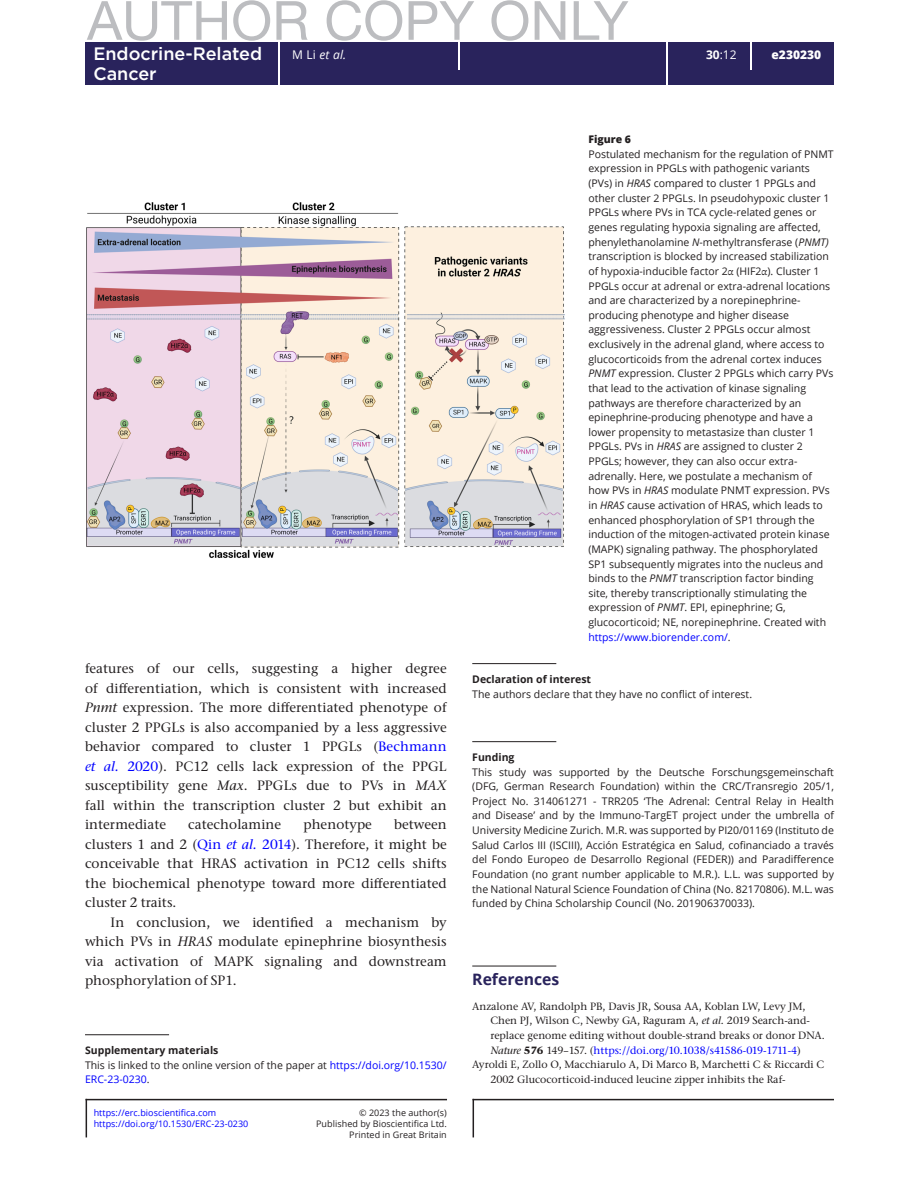
<style>
.page{position:relative;width:919px;height:1187px;background:#fff}
.page>*{position:absolute;margin:0;border:0;box-sizing:border-box;transform-origin:0 0}
.t1{font:54px "Helvetica Neue LT Pro";color:#bcbdc0}
.t2{font:500 18px "Gotham";color:#fff}
.REF-Head{font:700 15.75px "Open Sans";color:#29235c}
.TXI{font:500 13.5px/19.5px "Stone Serif ITC Pro";letter-spacing:.005em;color:#231f20;text-align:justify}
.t3{font:italic 12px "Open Sans";color:#fff}
.t4{font:800 12px "Open Sans";color:#fff}
.t5{font:12px "Open Sans";color:#fff}
.FC{font:10.5px/14.7px "Open Sans";color:#231f20}
.BM_TXT{font:10.5px/14.5px "Open Sans";color:#231f20}
.References_TXT{font:500 10.5px/14.7px "Stone Serif ITC Pro";color:#231f20}
.BM_Head{font:700 10.5px "Open Sans";color:#231f20}
.FC-2{font:800 10.5px "Open Sans";color:#231f20}
.t6{font:9px "Open Sans";letter-spacing:.005em;color:#231f20}
.t7{font:9px "Open Sans";letter-spacing:.005em;color:#00f}
.s1{font-style:normal}
.s2{font-weight:700}
.s3{font-style:italic}
.s4{color:#00f}
.s5{font-style:italic;color:#00f}
.s6{font-family:"STIX Two Text"}
</style>
<div class="page">
<hr style="left:86px;top:1098px;width:361px;height:2px;background:#231f20">
<hr style="left:86px;top:1098px;width:1px;height:39px;background:#231f20">
<hr style="left:472px;top:1098px;width:361px;height:2px;background:#231f20">
<hr style="left:472px;top:1098px;width:2px;height:39px;background:#231f20">
<div style="left:85px;top:42px;width:748px;height:43px;background:#29235c"></div>
<hr style="left:278px;top:42px;width:1px;height:43px;background:#fff">
<hr style="left:666px;top:42px;width:1px;height:43px;background:#fff">
<hr style="left:458px;top:42px;width:2px;height:27px;background:#fff">
<svg style="left:750px;top:42px;width:1px;height:27px"></svg>
<hr style="left:85px;top:1034px;width:84px;height:1px;background:#231f20">
<hr style="left:472px;top:663px;width:84px;height:1px;background:#231f20">
<hr style="left:472px;top:741px;width:84px;height:1px;background:#231f20">
<hr style="left:472px;top:965px;width:84px;height:1px;background:#231f20">
<img style="left:86px;top:202px;width:479px;height:356px">
<h1 class="t1" style="left:87px;top:-13px;width:543px">AUTHOR COPY ONLY</h1>
<h2 class="t2" style="left:93px;top:42px;width:170px">Endocrine-Related</h2>
<p class="t3" style="left:292px;top:47px;width:56px"><span class="s1">M Li</span> et al.</p>
<p class="t5" style="left:706px;top:47px;width:32px"><span class="s2">30</span>:12</p>
<h2 class="t2" style="left:93px;top:61px;width:65px">Cancer</h2>
<p class="t4" style="left:771px;top:46px;width:51px">e230230</p>
<p class="TXI" style="left:85px;top:658px;width:363px">features of our cells, suggesting a higher degree of differentiation, which is consistent with increased <span class="s3">Pnmt</span> expression. The more differentiated phenotype of cluster 2 PPGLs is also accompanied by a less aggressive behavior compared to cluster 1 PPGLs (<span class="s4">Bechmann </span><span class="s5">et al.</span> <span class="s4">2020</span>). PC12 cells lack expression of the PPGL susceptibility gene <span class="s3">Max</span>. PPGLs due to PVs in <span class="s3">MAX </span>fall within the transcription cluster 2 but exhibit an intermediate</p>
<p class="TXI" style="left:85px;top:814px;width:363px;text-indent:309px">between clusters 1 and 2 (<span class="s4">Qin</span> <span class="s5">et al.</span> <span class="s4">2014</span>). Therefore, it might be conceivable that HRAS activation in PC12 cells shifts the biochemical phenotype toward more differentiated cluster 2 traits.</p>
<p class="TXI" style="left:85px;top:912px;width:363px;text-indent:26px">In conclusion, we identified a mechanism by which PVs in <span class="s3">HRAS</span> modulate epinephrine biosynthesis via activation of MAPK signaling and downstream phosphorylation of SP1.</p>
<p class="TXI" style="left:188px;top:814px;width:94px">catecholamine</p>
<p class="TXI" style="left:303px;top:814px;width:70px">phenotype</p>
<p class="BM_Head" style="left:85px;top:1042px;width:135px">Supplementary materials</p>
<p class="BM_TXT" style="left:85px;top:1057px;width:363px">This is linked to the online version of the paper at <span class="s4">https://doi.org/10.1530/<br>ERC-23-0230</span>.</p>
<p class="t7" style="left:94px;top:1106px;width:124px">https://erc.bioscientifica.com</p>
<p class="t6" style="left:359px;top:1106px;width:89px">© 2023 the author(s)</p>
<p class="t7" style="left:94px;top:1117px;width:156px">https://doi.org/10.1530/ERC-23-0230</p>
<p class="t6" style="left:316px;top:1117px;width:132px">Published by Bioscientifica Ltd.</p>
<p class="t6" style="left:349px;top:1128px;width:99px">Printed in Great Britain</p>
<p class="FC-2" style="left:588px;top:131px;width:44px">Figure 6</p>
<p class="FC" style="left:588px;top:146px;width:247px">Postulated mechanism for the regulation of PNMT expression in PPGLs with pathogenic variants (PVs) in <span class="s3">HRAS</span> compared to cluster 1 PPGLs and other cluster 2 PPGLs. In pseudohypoxic cluster 1<br>PPGLs where PVs in TCA cycle-related genes or genes regulating hypoxia signaling are affected, phenylethanolamine <span class="s3">N</span>-methyltransferase (<span class="s3">PNMT) </span>transcription is blocked by increased stabilization of hypoxia-inducible factor 2<span class="s6">α</span> (HIF2<span class="s6">α</span>). Cluster 1<br>PPGLs occur at adrenal or extra-adrenal locations and are characterized by a norepinephrine&shy;producing phenotype and higher disease aggressiveness. Cluster 2 PPGLs occur almost exclusively in the adrenal gland, where access to glucocorticoids from the adrenal cortex induces <span class="s3">PNMT</span> expression. Cluster 2 PPGLs which carry PVs that lead to the activation of kinase signaling pathways are therefore characterized by an epinephrine-producing phenotype and have a lower propensity to metastasize than cluster 1<br>PPGLs. PVs in <span class="s3">HRAS</span> are assigned to cluster 2<br>PPGLs; however, they can also occur extra&shy;adrenally. Here, we postulate a mechanism of how PVs in <span class="s3">HRAS</span> modulate PNMT expression. PVs in <span class="s3">HRAS</span> cause activation of HRAS, which leads to enhanced phosphorylation of SP1 through the induction of the mitogen-activated protein kinase (MAPK) signaling pathway. The phosphorylated SP1 subsequently migrates into the nucleus and binds to the <span class="s3">PNMT</span> transcription factor binding site, thereby transcriptionally stimulating the expression of <span class="s3">PNMT</span>. EPI, epinephrine; G, glucocorticoid; NE, norepinephrine. Created with <span class="s4">https://www.biorender.com/</span>.</p>
<p class="BM_Head" style="left:472px;top:671px;width:120px">Declaration of interest</p>
<p class="BM_TXT" style="left:472px;top:686px;width:281px">The authors declare that they have no conflict of interest.</p>
<p class="BM_Head" style="left:472px;top:749px;width:44px">Funding</p>
<p class="BM_TXT" style="left:472px;top:764px;width:363px;text-align:justify">This study was supported by the Deutsche Forschungsgemeinschaft (DFG, German Research Foundation) within the CRC/Transregio 205/1, Project No. 314061271 - TRR205 ‘The Adrenal: Central Relay in Health and Disease’ and by the Immuno-TargET project under the umbrella of University Medicine Zurich. M.R. was supported by PI20/01169 (Instituto de Salud Carlos III (ISCIII), Acción Estratégica en Salud, cofinanciado a través del Fondo Europeo de Desarrollo Regional (FEDER)) and Paradifference Foundation (no grant number applicable to M.R.). L.L. was supported by the National Natural Science Foundation of China (No. 82170806). M.L. was funded by China Scholarship Council (No. 201906370033).</p>
<p class="REF-Head" style="left:472px;top:968px;width:89px">References</p>
<p class="References_TXT" style="left:490px;top:998px;width:336px;text-indent:-18px">Anzalone AV, Randolph PB, Davis JR, Sousa AA, Koblan LW, Levy JM, Chen PJ, Wilson C, Newby GA, Raguram A, <span class="s3">et al.</span> 2019 Search-and&shy;replace genome editing without double-strand breaks or donor DNA.<br><span class="s3">Nature</span> <span class="s2">576</span> 149–157. (<span class="s4">https://doi.org/10.1038/s41586-019-1711-4</span>)</p>
<p class="References_TXT" style="left:490px;top:1057px;width:335px;text-indent:-18px">Ayroldi E, Zollo O, Macchiarulo A, Di Marco B, Marchetti C &amp; Riccardi C<br>2002 Glucocorticoid-induced leucine zipper inhibits the Raf-</p>
</div>
